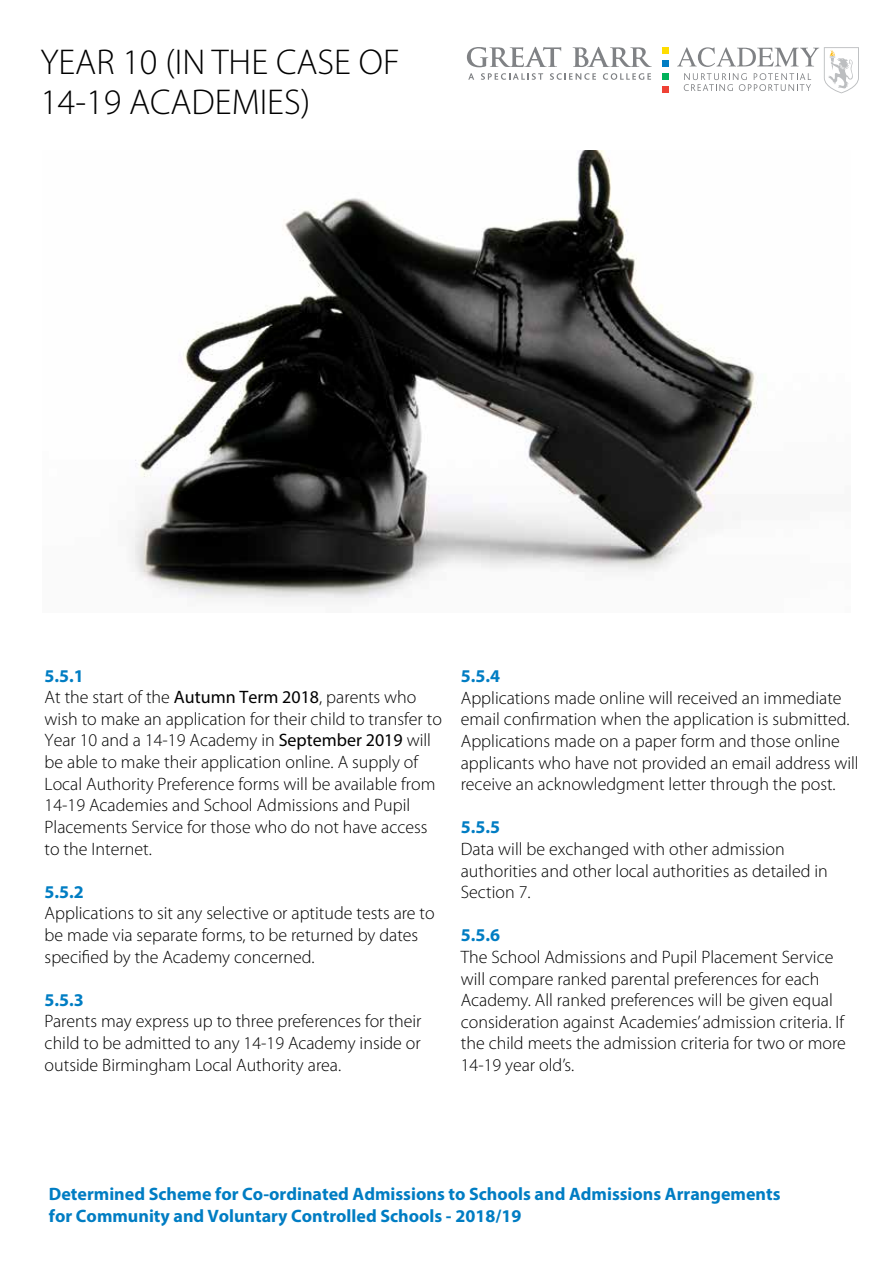
<style>
.page{position:relative;width:893px;height:1263px;background:#fff}
.page>*{position:absolute;margin:0;border:0;box-sizing:border-box;transform-origin:0 0}
.t1{font:300 36px/40.5px "Myriad Pro";color:#000}
.t2{font:300 18px/21.6px "Myriad Pro";color:#000}
.t3{font:700 18px/21.6px "Myriad Pro";color:#007dc3}
.s1{font-weight:700;color:#007dc3}
.s2{font-weight:400}
</style>
<div class="page">
<img style="left:131px;top:151px;width:626px;height:451px">
<svg style="left:467px;top:47px;width:94px;height:20px"></svg>
<svg style="left:573px;top:47px;width:79px;height:20px"></svg>
<div style="left:662px;top:86px;width:6px;height:7px;background:#ef4135"></div>
<div style="left:662px;top:73px;width:6px;height:7px;background:#00b25a"></div>
<div style="left:662px;top:60px;width:6px;height:7px;background:#007dc3"></div>
<div style="left:662px;top:47px;width:6px;height:7px;background:#fd0"></div>
<svg style="left:468px;top:73px;width:6px;height:7px"></svg>
<svg style="left:481px;top:73px;width:62px;height:7px"></svg>
<svg style="left:550px;top:73px;width:46px;height:7px"></svg>
<svg style="left:603px;top:73px;width:48px;height:7px"></svg>
<svg style="left:677px;top:47px;width:182px;height:46px"></svg>
<h1 class="t1" style="left:40px;top:42px;width:361px">YEAR 10 (IN THE CASE OF<br>14-19 ACADEMIES)</h1>
<p class="t2" style="left:45px;top:666px;width:399px"><span class="s1">5.5.1<br></span>At the start of the <span class="s2">Autumn Term 2018</span>, parents who wish to make an application for their child to transfer to Year 10 and a 14-19 Academy in <span class="s2">September 2019</span> will be able to make their application online. A supply of Local Authority Preference forms will be available from 14-19 Academies and School Admissions and Pupil Placements Service for those who do not have access to the Internet.</p>
<p class="t3" style="left:45px;top:881px;width:41px">5.5.2</p>
<p class="t2" style="left:45px;top:902px;width:391px">Applications to sit any selective or aptitude tests are to be made via separate forms, to be returned by dates specified by the Academy concerned.</p>
<p class="t3" style="left:45px;top:989px;width:41px">5.5.3</p>
<p class="t2" style="left:45px;top:1010px;width:378px;text-align:justify">Parents may express up to three preferences for their child to be admitted to any 14-19 Academy inside or outside Birmingham Local Authority area.</p>
<p class="t3" style="left:461px;top:665px;width:41px">5.5.4</p>
<p class="t2" style="left:461px;top:687px;width:399px">Applications made online will received an immediate email confirmation when the application is submitted.<br>Applications made on a paper form and those online applicants who have not provided an email address will receive an acknowledgment letter through the post.</p>
<p class="t3" style="left:461px;top:816px;width:41px">5.5.5</p>
<p class="t2" style="left:461px;top:838px;width:369px">Data will be exchanged with other admission authorities and other local authorities as detailed in<br>Section 7.</p>
<p class="t3" style="left:461px;top:924px;width:41px">5.5.6</p>
<p class="t2" style="left:461px;top:946px;width:387px">The School Admissions and Pupil Placement Service will compare ranked parental preferences for each Academy. All ranked preferences will be given equal consideration against Academies’ admission criteria. If the child meets the admission criteria for two or more 14-19 year old’s.</p>
<p class="t3" style="left:49px;top:1182px;width:733px">Determined Scheme for Co-ordinated Admissions to Schools and Admissions Arrangements for Community and Voluntary Controlled Schools - 2018/19</p>
</div>
